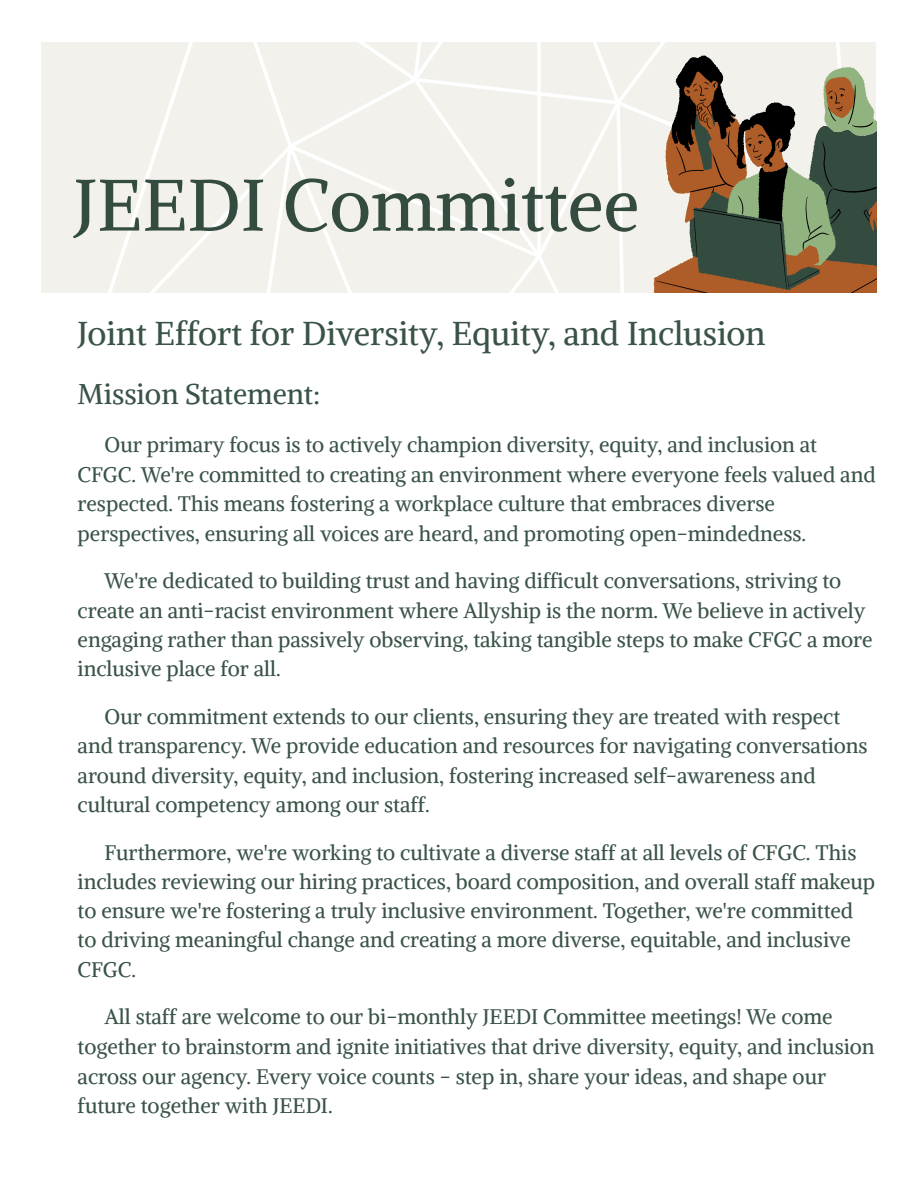
<style>
.page{position:relative;width:918px;height:1186px;background:#fff}
.page>*{position:absolute;margin:0;border:0;box-sizing:border-box;transform-origin:0 0}
.t1{font:72.3px "Alike";color:#344b40}
.t2{font:33px "Alike";color:#3a5347}
.t3{font:28.5px "Alike";color:#3a5347}
.t4{font:21px/29.7px "Alike";color:#3a5347}
</style>
<div class="page">
<div style="left:42px;top:42px;width:834px;height:250px;background:#f3f1eb"></div>
<svg style="left:108px;top:42px;width:732px;height:250px"></svg>
<svg style="left:654px;top:55px;width:210px;height:237px"></svg>
<svg style="left:656px;top:82px;width:220px;height:210px"></svg>
<p class="t1" style="left:74px;top:159px;width:567px">JEEDI Committee</p>
<h1 class="t2" style="left:78px;top:313px;width:689px">Joint Effort for Diversity, Equity, and Inclusion</h1>
<h2 class="t3" style="left:78px;top:376px;width:244px">Mission Statement:</h2>
<p class="t4" style="left:78px;top:430px;width:800px;text-indent:27px">Our primary focus is to actively champion diversity, equity, and inclusion at CFGC. We're committed to creating an environment where everyone feels valued and respected. This means fostering a workplace culture that embraces diverse perspectives, ensuring all voices are heard, and promoting open-mindedness.</p>
<p class="t4" style="left:78px;top:566px;width:797px;line-height:29.2px;text-indent:27px">We're dedicated to building trust and having difficult conversations, striving to create an anti-racist environment where Allyship is the norm. We believe in actively engaging rather than passively observing, taking tangible steps to make CFGC a more inclusive place for all.</p>
<p class="t4" style="left:78px;top:701px;width:792px;text-indent:27px">Our commitment extends to our clients, ensuring they are treated with respect and transparency. We provide education and resources for navigating conversations around diversity, equity, and inclusion, fostering increased self-awareness and cultural competency among our staff.</p>
<p class="t4" style="left:78px;top:837px;width:799px;line-height:29.2px;text-indent:27px">Furthermore, we're working to cultivate a diverse staff at all levels of CFGC. This includes reviewing our hiring practices, board composition, and overall staff makeup to ensure we're fostering a truly inclusive environment. Together, we're committed to driving meaningful change and creating a more diverse, equitable, and inclusive CFGC.</p>
<p class="t4" style="left:78px;top:1001px;width:798px;text-indent:27px">All staff are welcome to our bi-monthly JEEDI Committee meetings! We come together to brainstorm and ignite initiatives that drive diversity, equity, and inclusion across our agency. Every voice counts - step in, share your ideas, and shape our future together with JEEDI.</p>
</div>
